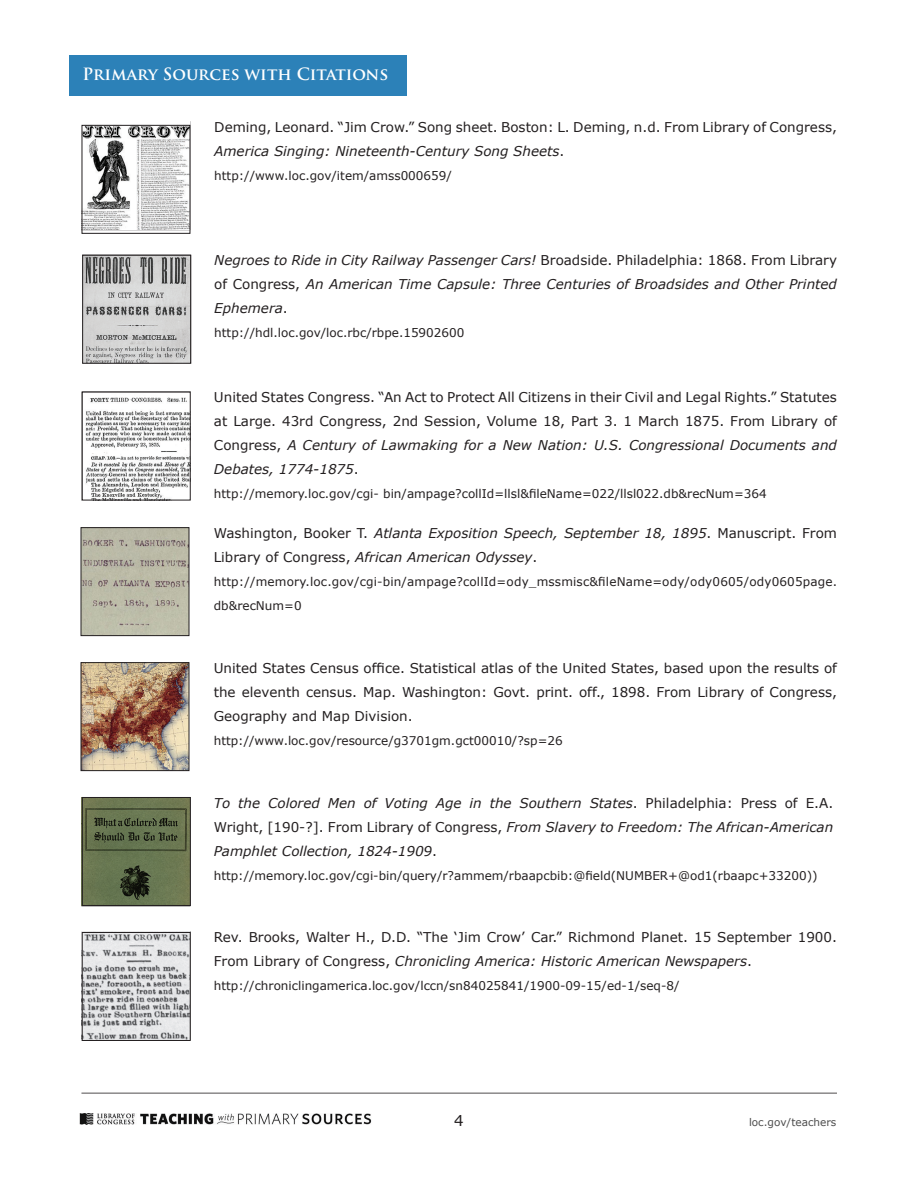
<style>
.page{position:relative;width:918px;height:1188px;background:#fff}
.page>*{position:absolute;margin:0;border:0;box-sizing:border-box;transform-origin:0 0}
.t1{font:700 16.5px "Trajan Pro";color:#fff}
.t2{font:15px "Verdana";color:#231f20}
.t3{font:13.5px/24px "Verdana";color:#231f20}
.t4{font:italic 13.5px/24px "Verdana";color:#231f20;text-align:justify}
.t5{font:12px/24px "Verdana";color:#231f20}
.t6{font:10.5px "Verdana";color:#4d4d4d}
.s1{font-style:italic}
.s2{font-style:normal}
</style>
<div class="page">
<hr style="left:81px;top:1093px;width:756px;height:1px;background:#231f20">
<img style="left:80px;top:1113px;width:291px;height:12px">
<div style="left:69px;top:56px;width:337px;height:40px;background:#2c81b8"></div>
<img style="left:82px;top:124px;width:108px;height:106px">
<img style="left:84px;top:257px;width:105px;height:104px">
<img style="left:85px;top:397px;width:103px;height:101px">
<img style="left:83px;top:529px;width:104px;height:105px">
<img style="left:83px;top:664px;width:104px;height:105px">
<img style="left:84px;top:799px;width:105px;height:105px">
<img style="left:84px;top:934px;width:104px;height:105px">
<div style="left:81px;top:527px;width:108px;height:109px;border:1px solid #231f20"></div>
<div style="left:81px;top:662px;width:108px;height:109px;border:1px solid #231f20"></div>
<div style="left:82px;top:392px;width:108px;height:108px;border:1px solid #231f20"></div>
<div style="left:82px;top:255px;width:109px;height:108px;border:1px solid #231f20"></div>
<div style="left:82px;top:125px;width:108px;height:109px;border:1px solid #231f20"></div>
<div style="left:82px;top:932px;width:108px;height:109px;border:1px solid #231f20"></div>
<div style="left:82px;top:797px;width:109px;height:109px;border:1px solid #231f20"></div>
<p class="t1" style="left:82px;top:64px;width:307px">Primary Sources with Citations</p>
<p class="t3" style="left:214px;top:115px;width:624px">Deming, Leonard. “Jim Crow.” Song sheet. Boston: L. Deming, n.d. From Library of Congress,<br><span class="s1">America Singing: Nineteenth-Century Song Sheets</span>.</p>
<p class="t5" style="left:214px;top:163px;width:239px">http://www.loc.gov/item/amss000659/</p>
<p class="t4" style="left:214px;top:248px;width:624px">Negroes to Ride in City Railway Passenger Cars! <span class="s2">Broadside. Philadelphia: 1868. From Library of Congress,</span> An American Time Capsule: Three Centuries of Broadsides and Other Printed Ephemera<span class="s2">.</span></p>
<p class="t5" style="left:214px;top:321px;width:252px">http://hdl.loc.gov/loc.rbc/rbpe.15902600</p>
<p class="t3" style="left:214px;top:385px;width:625px;text-align:justify">United States Congress. “An Act to Protect All Citizens in their Civil and Legal Rights.” Statutes at Large. 43rd Congress, 2nd Session, Volume 18, Part 3. 1 March 1875. From Library of Congress, <span class="s1">A Century of Lawmaking for a New Nation: U.S. Congressional Documents and Debates, 1774-1875</span>.</p>
<p class="t5" style="left:214px;top:482px;width:554px">http://memory.loc.gov/cgi- bin/ampage?collId=llsl&amp;fileName=022/llsl022.db&amp;recNum=364</p>
<p class="t4" style="left:214px;top:521px;width:625px"><span class="s2">Washington, Booker T.</span> Atlanta Exposition Speech, September 18, 1895<span class="s2">. Manuscript. From<br>Library of Congress,</span> African American Odyssey<span class="s2">.</span></p>
<p class="t5" style="left:214px;top:569px;width:625px">http://memory.loc.gov/cgi-bin/ampage?collId=ody_mssmisc&amp;fileName=ody/ody0605/ody0605page. db&amp;recNum=0</p>
<p class="t3" style="left:214px;top:656px;width:625px;text-align:justify">United States Census office. Statistical atlas of the United States, based upon the results of the eleventh census. Map. Washington: Govt. print. off., 1898. From Library of Congress, Geography and Map Division.</p>
<p class="t5" style="left:214px;top:729px;width:351px">http://www.loc.gov/resource/g3701gm.gct00010/?sp=26</p>
<p class="t4" style="left:214px;top:791px;width:621px">To the Colored Men of Voting Age in the Southern States<span class="s2">. Philadelphia: Press of E.A.<br>Wright, [190-?]. From Library of Congress,</span> From Slavery to Freedom: The African-American Pamphlet Collection, 1824-1909<span class="s2">.</span></p>
<p class="t5" style="left:214px;top:863px;width:605px">http://memory.loc.gov/cgi-bin/query/r?ammem/rbaapcbib:@field(NUMBER+@od1(rbaapc+33200))</p>
<p class="t3" style="left:214px;top:925px;width:625px">Rev. Brooks, Walter H., D.D. “The ‘Jim Crow’ Car.” Richmond Planet. 15 September 1900.<br>From Library of Congress, <span class="s1">Chronicling America: Historic American Newspapers</span>.</p>
<p class="t5" style="left:214px;top:974px;width:467px">http://chroniclingamerica.loc.gov/lccn/sn84025841/1900-09-15/ed-1/seq-8/</p>
<p class="t2" style="left:454px;top:1110px;width:11px">4</p>
<p class="t6" style="left:749px;top:1115px;width:89px">loc.gov/teachers</p>
</div>
